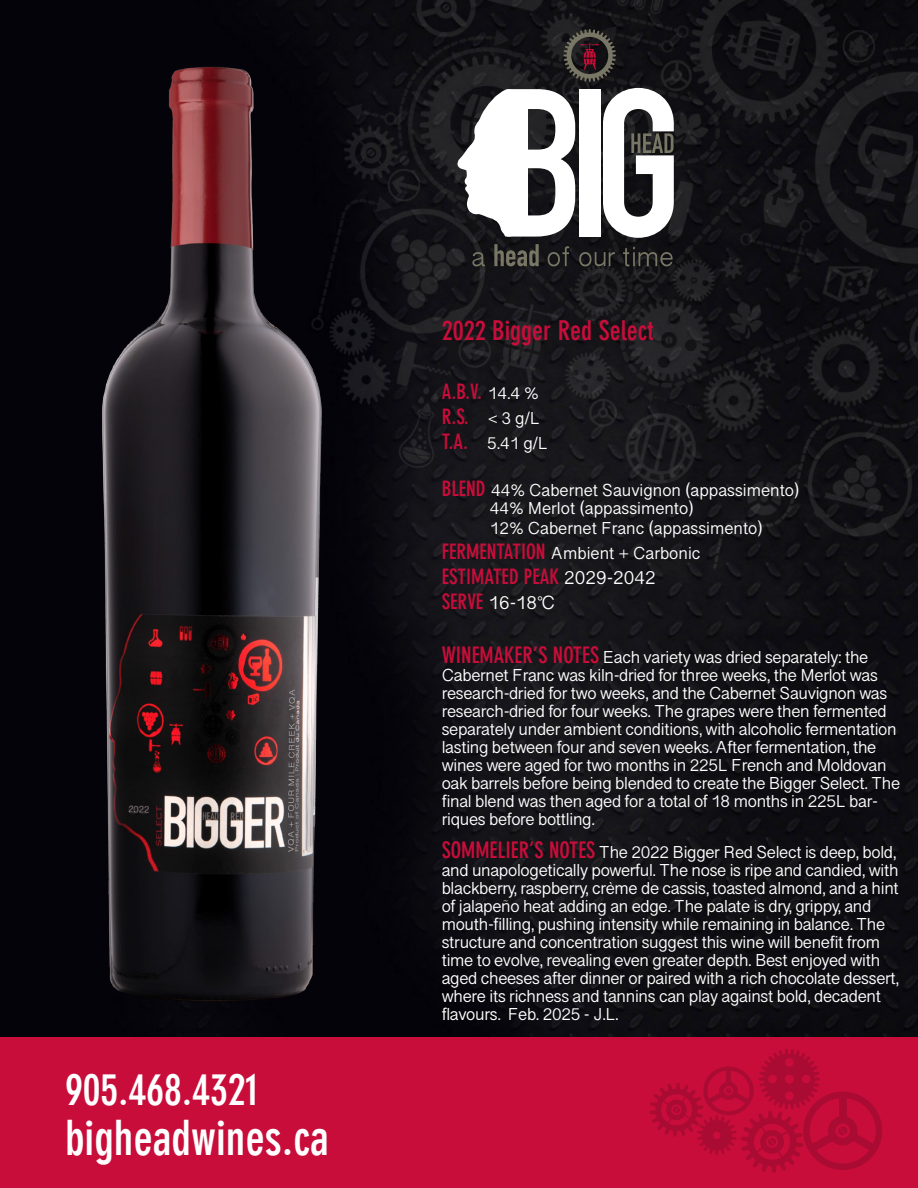
<style>
.page{position:relative;width:918px;height:1188px;background:#fff}
.page>*{position:absolute;margin:0;border:0;box-sizing:border-box;transform-origin:0 0}
.t1{font:700 condensed 48px "DIN Neuzeit Grotesk Std";color:#fff}
.t2{font:700 condensed 43.5px "DIN Neuzeit Grotesk Std";color:#fff}
.t3{font:700 condensed 27px "DIN Neuzeit Grotesk Std";color:#c80d3a}
.t4{font:700 condensed 21px "DIN Neuzeit Grotesk Std";color:#c80d3a}
.t5{font:16.5px "Oriya Sangam MN";color:#fff}
.t6{font:15px/18px "Oriya Sangam MN";letter-spacing:-.02em;color:#fff}
.t7{font:15px/18px "Oriya Sangam MN";color:#fff}
.t8{font:15px "Minion Pro";color:#fff}
.t9{font:13.5px "Oriya Sangam MN";color:#fff}
.t10{font:9px "Minion Pro";color:#fff}
.s1{font-family:"Oriya Sangam MN";font-weight:400;font-stretch:normal;font-size:15px;color:#fff}
.s2{font-family:"DIN Neuzeit Grotesk Std";font-weight:700;font-stretch:condensed;font-size:21px;color:#c80d3a}
.s3{font-family:"Oriya Sangam MN";font-weight:400;font-stretch:normal;font-size:16.5px;color:#fff}
.s4{font-family:"DIN Neuzeit Grotesk Std";font-weight:700;font-stretch:condensed;font-size:22.5px;color:#c80d3a}
</style>
<div class="page">
<div style="left:0;top:1037px;width:918px;height:151px;background:#c80d3a"></div>
<svg style="left:650px;top:1049px;width:232px;height:124px"></svg>
<img style="left:0;top:0;width:918px;height:1037px">
<svg style="left:455px;top:89px;width:120px;height:148px"></svg>
<div style="left:579px;top:89px;width:21px;height:148px;background:#fff"></div>
<svg style="left:603px;top:88px;width:71px;height:150px"></svg>
<svg style="left:563px;top:29px;width:53px;height:53px;background:#3c3130"></svg>
<svg style="left:472px;top:252px;width:13px;height:14px"></svg>
<svg style="left:494px;top:244px;width:45px;height:22px"></svg>
<svg style="left:548px;top:246px;width:21px;height:20px"></svg>
<svg style="left:579px;top:252px;width:36px;height:14px"></svg>
<svg style="left:623px;top:247px;width:50px;height:19px"></svg>
<img style="left:39px;top:58px;width:344px;height:949px">
<h2 class="t2" style="left:65px;top:1072px;width:195px">905.468.4321</h2>
<h1 class="t1" style="left:65px;top:1118px;width:265px">bigheadwines.ca</h1>
<h3 class="t3" style="left:442px;top:319px;width:213px">2022 Bigger Red Select</h3>
<h3 class="t4" style="left:442px;top:383px;width:99px">A.B.V. <span class="s1">14.4 %</span></h3>
<p class="t6" style="left:442px;top:406px;width:108px;line-height:25.2px"><span class="s2">R.S.</span> &lt; 3 g/L<br><span class="s2">T.A.</span> 5.41 g/L</p>
<p class="t7" style="left:490px;top:481px;width:311px;text-indent:-48px"><span class="s2">BLEND</span> 44% Cabernet Sauvignon (appassimento)<br>44% Merlot (appassimento)</p>
<p class="t7" style="left:442px;top:516px;width:323px;line-height:25.2px;text-indent:48px">12% Cabernet Franc (appassimento)<br><span class="s2">FERMENTATION</span> Ambient + Carbonic</p>
<h3 class="t4" style="left:442px;top:568px;width:215px">ESTIMATED PEAK <span class="s3">2029-2042</span></h3>
<p class="t5" style="left:442px;top:592px;width:115px"><span class="s2">SERVE</span> 16-18 C</p>
<p class="t6" style="left:442px;top:648px;width:460px"><span class="s4">WINEMAKER’S NOTES</span> Each variety was dried separately: the Cabernet Franc was kiln-dried for three weeks, the Merlot was research-dried for two weeks, and the Cabernet Sauvignon was research-dried for four weeks. The grapes were then fermented separately under ambient conditions, with alcoholic fermentation lasting between four and seven weeks. After fermentation, the wines were aged for two months in 225L French and Moldovan oak barrels before being blended to create the Bigger Select. The final blend was then aged for a total of 18 months in 225L bar&shy;riques before bottling.</p>
<p class="t6" style="left:442px;top:844px;width:459px"><span class="s4">SOMMELIER’S NOTES</span> The 2022 Bigger Red Select is deep, bold, and unapologetically powerful. The nose is ripe and candied, with blackberry, raspberry, creme de cassis, toasted almond, and a hint of jalapeno heat adding an edge. The palate is dry, grippy, and mouth-filling, pushing intensity while remaining in balance. The structure and concentration suggest this wine will benefit from time to evolve, revealing even greater depth. Best enjoyed with aged cheeses after dinner or paired with a rich chocolate dessert, where its richness and tannins can play against bold, decadent flavours. Feb. 2025 - J.L.</p>
<p class="t9" style="left:537px;top:591px;width:7px">ଂ</p>
<p class="t8" style="left:608px;top:877px;width:7px">`</p>
<p class="t10" style="left:503px;top:894px;width:7px">~</p>
</div>
